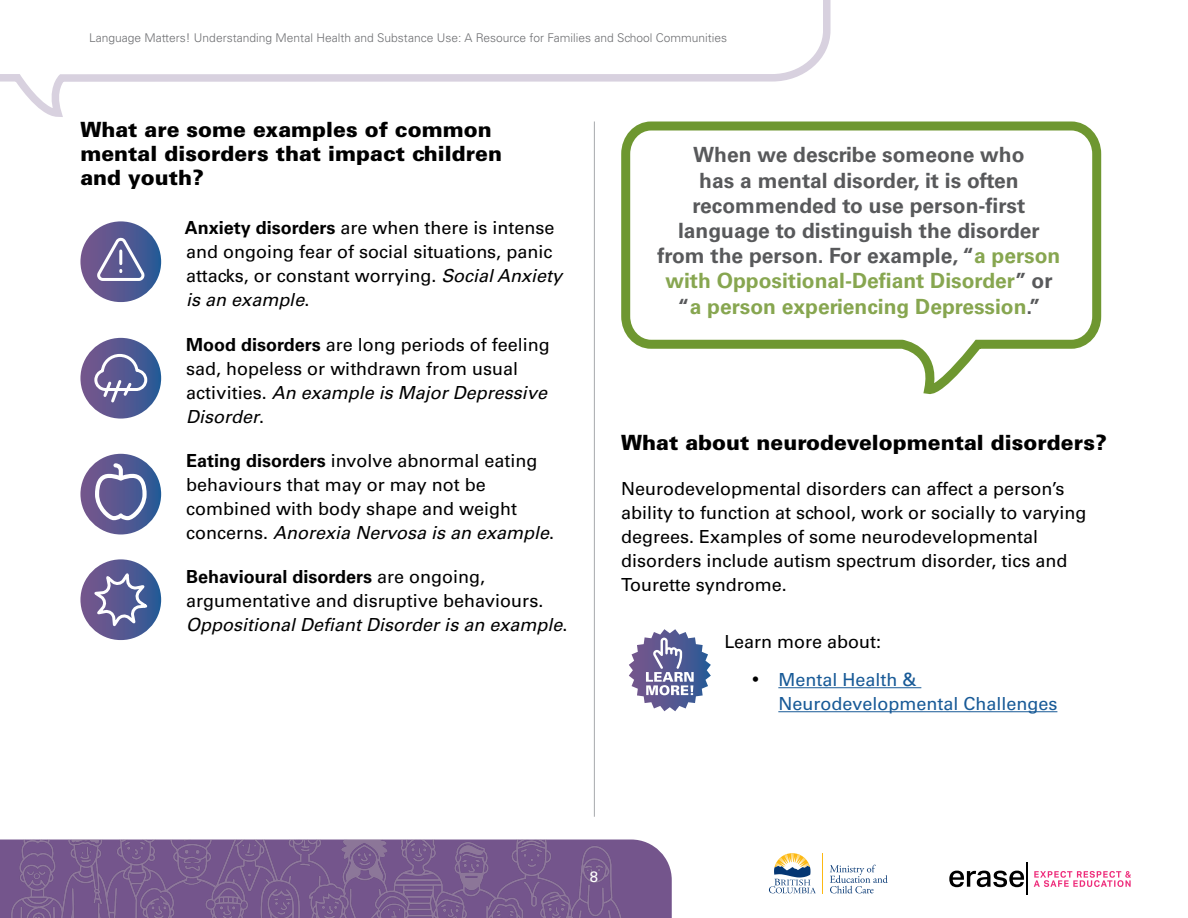
<style>
.page{position:relative;width:1188px;height:918px;background:#fff}
.page>*{position:absolute;margin:0;border:0;box-sizing:border-box;transform-origin:0 0}
.Quote-Grey{font:700 21px/25.2px "Univers LT Std";color:#58595b;text-align:center}
.t1{font:900 21px/24px "Univers LT Std";color:#000}
.t2{font:18px/24px "Univers LT Std";color:#000}
.t3{font:18px/24px "Univers LT Std";color:#185a97}
.t4{font:18px "Symbol";color:#000}
.t5{font:15px "Univers LT Std";color:#fff}
.t6{font:300 12px "Univers LT Std";color:#6d6e71}
.s1{font-weight:700}
.s2{font-style:italic}
.s3{color:#87a650}
</style>
<div class="page">
<svg style="left:657px;top:849px;width:15px;height:69px"></svg>
<img style="left:0;top:840px;width:657px;height:78px">
<svg style="left:0;top:0;width:831px;height:117px"></svg>
<svg style="left:1034px;top:871px;width:97px;height:16px"></svg>
<svg style="left:949px;top:871px;width:75px;height:16px"></svg>
<hr style="left:1026px;top:862px;width:1px;height:32px;background:#000">
<svg style="left:830px;top:865px;width:58px;height:28px"></svg>
<svg style="left:769px;top:853px;width:47px;height:40px"></svg>
<hr style="left:823px;top:853px;width:1px;height:40px;background:#fdb913">
<hr style="left:594px;top:122px;width:1px;height:695px;background:#a7a9ac">
<img style="left:80px;top:221px;width:81px;height:81px;border-radius:40px">
<svg style="left:95px;top:235px;width:50px;height:48px"></svg>
<img style="left:80px;top:338px;width:81px;height:81px;border-radius:40px">
<svg style="left:93px;top:352px;width:56px;height:53px;background:#7375a4"></svg>
<img style="left:80px;top:454px;width:81px;height:80px;border-radius:40px">
<svg style="left:95px;top:463px;width:52px;height:57px"></svg>
<img style="left:80px;top:559px;width:81px;height:81px;border-radius:40px">
<svg style="left:87px;top:566px;width:67px;height:67px;background:#7375a4"></svg>
<hr style="left:778px;top:687px;width:143px;height:1px;background:#185a97">
<hr style="left:778px;top:711px;width:279px;height:1px;background:#185a97">
<svg style="left:621px;top:121px;width:481px;height:273px"></svg>
<img style="left:629px;top:629px;width:82px;height:82px">
<svg style="left:646px;top:638px;width:48px;height:57px"></svg>
<p class="t6" style="left:89px;top:31px;width:640px">Language Matters! Understanding Mental Health and Substance Use: A Resource for Families and School Communities</p>
<h2 class="t1" style="left:80px;top:117px;width:423px">What are some examples of common mental disorders that impact children and youth?</h2>
<p class="t2" style="left:185px;top:216px;width:379px"><span class="s1">Anxiety disorders</span> are when there is intense and ongoing fear of social situations, panic attacks, or constant worrying. <span class="s2">Social Anxiety is an example</span>.</p>
<p class="t2" style="left:186px;top:332px;width:365px"><span class="s1">Mood disorders</span> are long periods of feeling sad, hopeless or withdrawn from usual activities. <span class="s2">An example is Major Depressive Disorder</span>.</p>
<p class="t2" style="left:186px;top:449px;width:369px"><span class="s1">Eating disorders</span> involve abnormal eating behaviours that may or may not be combined with body shape and weight concerns. <span class="s2">Anorexia Nervosa is an example</span>.</p>
<p class="t2" style="left:186px;top:565px;width:383px"><span class="s1">Behavioural disorders</span> are ongoing, argumentative and disruptive behaviours.<br><span class="s2">Oppositional Defiant Disorder is an example</span>.</p>
<p class="Quote-Grey" style="left:657px;top:143px;width:405px">When we describe someone who<br>has a mental disorder, it is often recommended to use person-first language to distinguish the disorder from the person. For example, “<span class="s3">a person with Oppositional-Defiant Disorder</span>” or “<span class="s3">a person experiencing Depression</span>.”</p>
<h2 class="t1" style="left:621px;top:431px;width:487px">What about neurodevelopmental disorders?</h2>
<p class="t2" style="left:621px;top:476px;width:467px">Neurodevelopmental disorders can affect a person’s ability to function at school, work or socially to varying degrees. Examples of some neurodevelopmental disorders include autism spectrum disorder, tics and Tourette syndrome.</p>
<p class="t2" style="left:724px;top:630px;width:158px">Learn more about:</p>
<p class="t4" style="left:751px;top:671px;width:10px">•</p>
<p class="t3" style="left:778px;top:668px;width:281px">Mental Health &amp;<br>Neurodevelopmental Challenges</p>
<p class="t5" style="left:590px;top:868px;width:10px">8</p>
</div>
